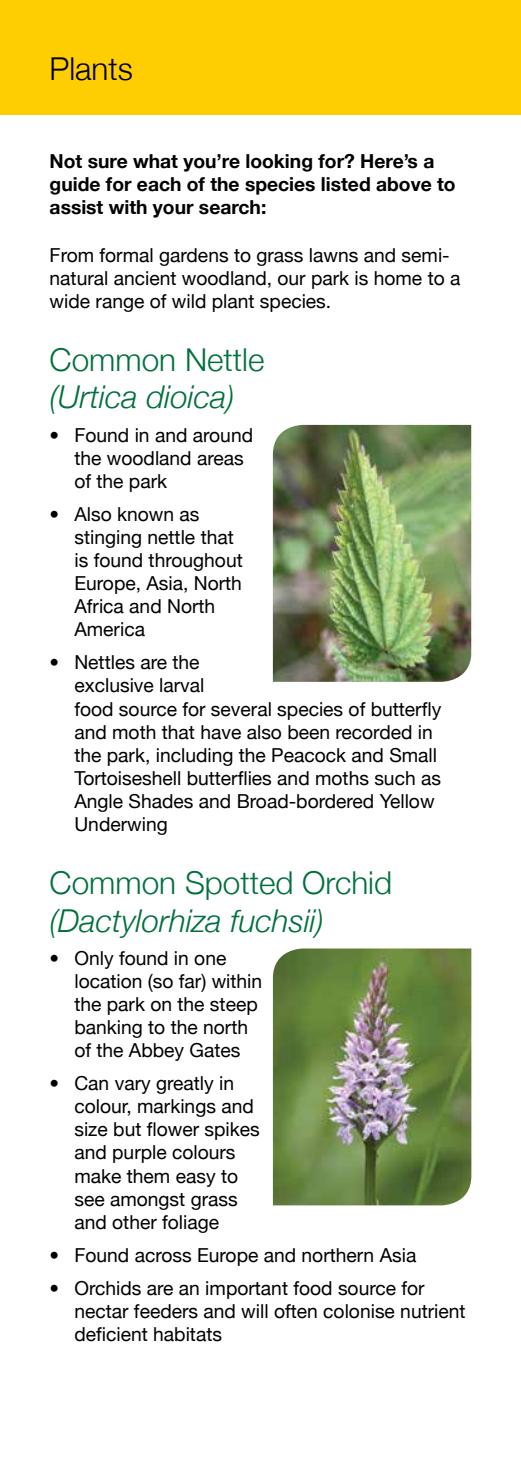
<style>
.page{position:relative;width:521px;height:1474px;background:#fff}
.page>*{position:absolute;margin:0;border:0;box-sizing:border-box;transform-origin:0 0}
.t1{font:italic 300 31.5px "Helvetica Neue";color:#00703c}
.t2{font:300 31.5px "Helvetica Neue";color:#00703c}
.t3{font:300 31.5px "Helvetica Neue";color:#000}
.t4{font:19.25px/23.1px "Helvetica Neue";color:#000}
.t5{font:700 19.25px/23.1px "Helvetica Neue";color:#000}
</style>
<div class="page">
<div style="left:0;top:0;width:521px;height:114px;background:#ffce02"></div>
<img style="left:273px;top:948px;width:198px;height:257px">
<img style="left:273px;top:425px;width:198px;height:257px">
<h1 class="t3" style="left:50px;top:50px;width:85px">Plants</h1>
<p class="t5" style="left:50px;top:149px;width:407px">Not sure what you’re looking for? Here’s a guide for each of the species listed above to assist with your search:</p>
<p class="t4" style="left:50px;top:243px;width:412px">From formal gardens to grass lawns and semi&shy;natural ancient woodland, our park is home to a wide range of wild plant species.</p>
<h1 class="t2" style="left:50px;top:340px;width:216px">Common Nettle</h1>
<h1 class="t1" style="left:50px;top:378px;width:186px">(Urtica dioica)</h1>
<p class="t4" style="left:74px;top:423px;width:180px;text-indent:-25px">• Found in and around the woodland areas of the park</p>
<p class="t4" style="left:74px;top:502px;width:170px;text-indent:-25px">• Also known as stinging nettle that is found throughout<br>Europe, Asia, North<br>Africa and North<br>America</p>
<p class="t4" style="left:74px;top:650px;width:368px;text-indent:-25px">• Nettles are the<br>exclusive larval<br>food source for several species of butterfly and moth that have also been recorded in the park, including the Peacock and Small<br>Tortoiseshell butterflies and moths such as<br>Angle Shades and Broad-bordered Yellow<br>Underwing</p>
<h1 class="t2" style="left:50px;top:863px;width:344px">Common Spotted Orchid</h1>
<h1 class="t1" style="left:50px;top:901px;width:276px">(Dactylorhiza fuchsii)</h1>
<p class="t4" style="left:74px;top:946px;width:189px;text-indent:-25px">• Only found in one location (so far) within the park on the steep banking to the north of the Abbey Gates</p>
<p class="t4" style="left:74px;top:1071px;width:187px;text-indent:-25px">• Can vary greatly in colour, markings and size but flower spikes and purple colours make them easy to see amongst grass and other foliage</p>
<p class="t4" style="left:50px;top:1243px;width:368px">• Found across Europe and northern Asia</p>
<p class="t4" style="left:74px;top:1276px;width:393px;text-indent:-25px">• Orchids are an important food source for nectar feeders and will often colonise nutrient deficient habitats</p>
</div>
